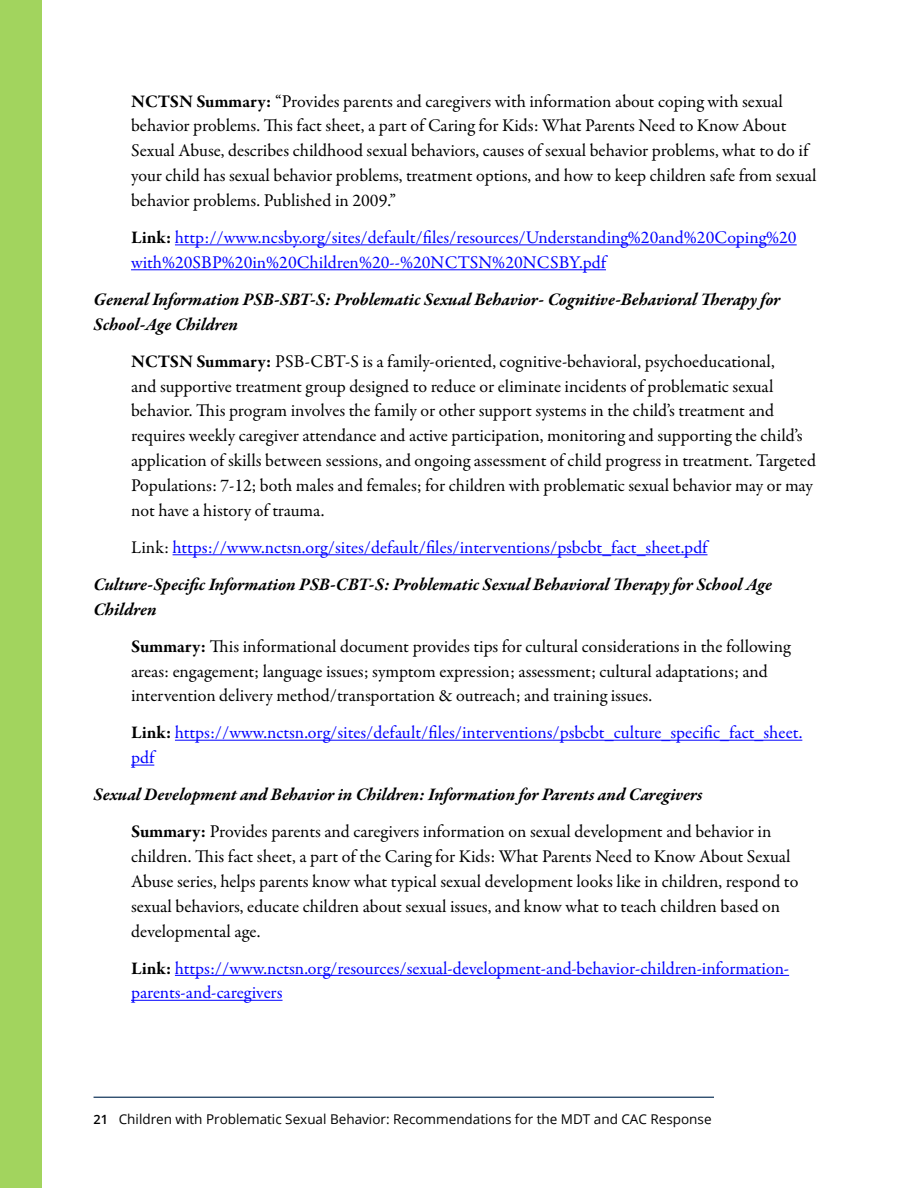
<style>
.page{position:relative;width:918px;height:1188px;background:#fff}
.page>*{position:absolute;margin:0;border:0;box-sizing:border-box;transform-origin:0 0}
.t1{font:18px/24.9px "Garamond Premr Pro";letter-spacing:-.005em;color:#000}
.t2{font:18px/24.9px "Garamond Premr Pro";color:#00f}
.t3{font:italic 700 18px/24.9px "Garamond Premr Pro";letter-spacing:-.005em;color:#000}
.t4{font:13.5px "Open Sans";color:#000}
.s1{font-weight:700}
.s2{font-weight:700;color:#000}
.s3{color:#000}
.s4{font-weight:600;font-size:12.75px}
</style>
<div class="page">
<hr style="left:94px;top:1097px;width:620px;height:1px;background:#315071">
<div style="left:0;top:0;width:42px;height:1188px;background:#a2d45e"></div>
<hr style="left:175px;top:244px;width:622px;height:1px;background:#00f">
<hr style="left:131px;top:269px;width:475px;height:1px;background:#00f">
<hr style="left:173px;top:554px;width:535px;height:1px;background:#00f">
<hr style="left:175px;top:740px;width:627px;height:1px;background:#00f">
<svg style="left:131px;top:765px;width:23px;height:1px"></svg>
<hr style="left:175px;top:975px;width:614px;height:1px;background:#00f">
<hr style="left:131px;top:1000px;width:152px;height:1px;background:#00f">
<p class="t1" style="left:131px;top:89px;width:687px"><span class="s1">NCTSN Summary:</span> “Provides parents and caregivers with information about coping with sexual behavior problems. This fact sheet, a part of Caring for Kids: What Parents Need to Know About Sexual Abuse, describes childhood sexual behaviors, causes of sexual behavior problems, what to do if your child has sexual behavior problems, treatment options, and how to keep children safe from sexual behavior problems. Published in 2009.”</p>
<p class="t2" style="left:131px;top:225px;width:667px"><span class="s2">Link:</span> http://www.ncsby.org/sites/default/files/resources/Understanding%20and%20Coping%20 with%20SBP%20in%20Children%20--%20NCTSN%20NCSBY.pdf</p>
<p class="t3" style="left:94px;top:288px;width:688px">General Information PSB-SBT-S: Problematic Sexual Behavior- Cognitive-Behavioral Therapy for<br>School-Age Children</p>
<p class="t1" style="left:131px;top:349px;width:687px"><span class="s1">NCTSN Summary:</span> PSB-CBT-S is a family-oriented, cognitive-behavioral, psychoeducational,<br>and supportive treatment group designed to reduce or eliminate incidents of problematic sexual behavior. This program involves the family or other support systems in the child’s treatment and requires weekly caregiver attendance and active participation, monitoring and supporting the child’s application of skills between sessions, and ongoing assessment of child progress in treatment. Targeted Populations: 7-12; both males and females; for children with problematic sexual behavior may or may not have a history of trauma.</p>
<p class="t2" style="left:131px;top:535px;width:578px"><span class="s3">Link:</span> https://www.nctsn.org/sites/default/files/interventions/psbcbt_fact_sheet.pdf</p>
<p class="t3" style="left:94px;top:573px;width:680px">Culture-Specific Information PSB-CBT-S: Problematic Sexual Behavioral Therapy for School Age<br>Children</p>
<p class="t1" style="left:131px;top:634px;width:661px"><span class="s1">Summary:</span> This informational document provides tips for cultural considerations in the following areas: engagement; language issues; symptom expression; assessment; cultural adaptations; and intervention delivery method/transportation &amp; outreach; and training issues.</p>
<p class="t2" style="left:131px;top:721px;width:673px"><span class="s2">Link:</span> https://www.nctsn.org/sites/default/files/interventions/psbcbt_culture_specific_fact_sheet. pdf</p>
<p class="t3" style="left:94px;top:783px;width:611px">Sexual Development and Behavior in Children: Information for Parents and Caregivers</p>
<p class="t1" style="left:131px;top:819px;width:669px"><span class="s1">Summary:</span> Provides parents and caregivers information on sexual development and behavior in children. This fact sheet, a part of the Caring for Kids: What Parents Need to Know About Sexual Abuse series, helps parents know what typical sexual development looks like in children, respond to sexual behaviors, educate children about sexual issues, and know what to teach children based on developmental age.</p>
<p class="t2" style="left:131px;top:956px;width:660px"><span class="s2">Link:</span> https://www.nctsn.org/resources/sexual-development-and-behavior-children-information&shy;parents-and-caregivers</p>
<p class="t4" style="left:94px;top:1109px;width:620px"><span class="s4">21</span> Children with Problematic Sexual Behavior: Recommendations for the MDT and CAC Response</p>
</div>
